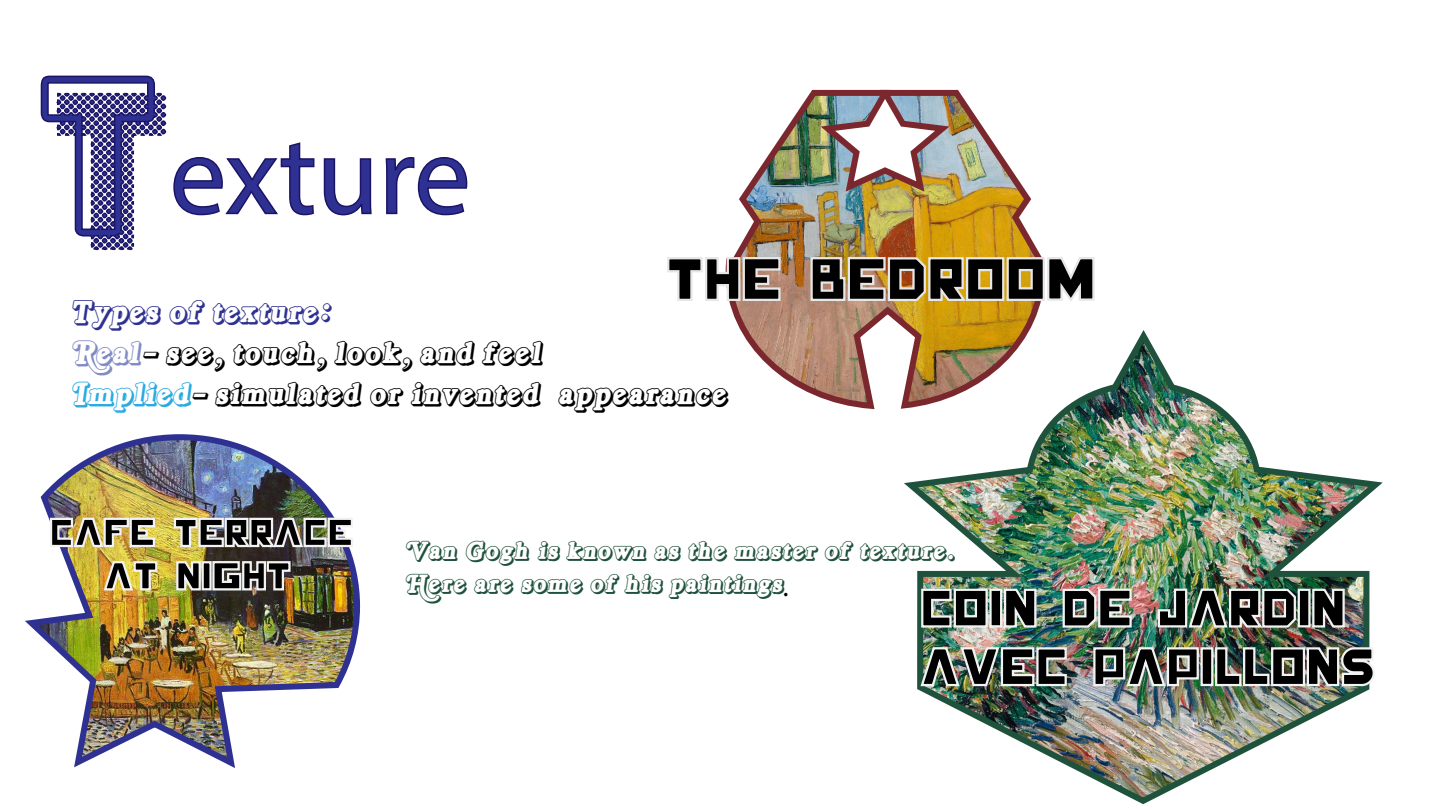
<style>
.page{position:relative;width:1440px;height:810px;background:#fff}
.page>*{position:absolute;margin:0;border:0;box-sizing:border-box;transform-origin:0 0}
.t1{font:112.5px "Myriad Pro";color:#2e3192}
.t2{font:55.5px "Hunger Games";color:#000}
.t3{font:48.82px/58.6px "Hunger Games";color:#000}
.t4{font:36.15px/43.3px "Hunger Games";color:#000;text-align:center}
.t5{font:34.05px/40.9px "Royal Acidbath";color:#000}
.t6{font:27.83px/33.4px "Royal Acidbath";color:#1f523d}
.s1{font-family:"All Things Must Pass"}
.s2{color:#2e3192}
.s3{color:#838bc5}
.s4{color:#29abe2}
.s5{font-family:"Myriad Pro";color:#000}
</style>
<div class="page">
<svg style="left:40px;top:75px;width:127px;height:176px"></svg>
<svg style="left:173px;top:142px;width:142px;height:74px"></svg>
<svg style="left:323px;top:158px;width:49px;height:58px"></svg>
<svg style="left:385px;top:157px;width:83px;height:59px"></svg>
<img style="left:25px;top:434px;width:335px;height:334px">
<img style="left:904px;top:330px;width:479px;height:475px">
<img style="left:729px;top:89px;width:319px;height:323px">
<svg style="left:667px;top:256px;width:115px;height:46px"></svg>
<img style="left:809px;top:255px;width:286px;height:49px">
<img style="left:920px;top:588px;width:69px;height:41px">
<div style="left:989px;top:589px;width:13px;height:38px;border:2px solid #f2f2f2"></div>
<svg style="left:1003px;top:588px;width:35px;height:41px"></svg>
<img style="left:1061px;top:587px;width:72px;height:42px">
<img style="left:1157px;top:587px;width:141px;height:42px">
<div style="left:1298px;top:589px;width:13px;height:38px;border:2px solid #f2f2f2"></div>
<svg style="left:1311px;top:588px;width:35px;height:41px"></svg>
<img style="left:919px;top:645px;width:149px;height:42px">
<img style="left:1092px;top:645px;width:108px;height:42px">
<div style="left:1201px;top:647px;width:12px;height:39px;border:2px solid #f2f2f2"></div>
<img style="left:1214px;top:646px;width:162px;height:41px">
<img style="left:49px;top:516px;width:107px;height:32px">
<img style="left:173px;top:516px;width:181px;height:32px">
<img style="left:102px;top:559px;width:57px;height:33px">
<svg style="left:175px;top:560px;width:27px;height:32px"></svg>
<div style="left:202px;top:561px;width:10px;height:29px;border:2px solid #f2f2f2"></div>
<svg style="left:211px;top:560px;width:81px;height:32px"></svg>
<h1 class="t1" style="left:40px;top:106px;width:432px"><span class="s1">T</span>exture</h1>
<h2 class="t2" style="left:666px;top:258px;width:431px">THE BEDROOM</h2>
<p class="t5" style="left:70px;top:296px;width:659px"><span class="s2">Types of texture:<br></span><span class="s3">Real</span>- see, touch, look, and feel<br><span class="s4">Implied</span>- simulated or invented/ appearance</p>
<p class="t4" style="left:49px;top:513px;width:305px">CAFE TERRACE<br>AT NIGHT</p>
<p class="t6" style="left:404px;top:537px;width:552px">Van Gogh is known as the master of texture.<br>Here are some of his paintings<span class="s5">.</span></p>
<h3 class="t3" style="left:920px;top:582px;width:457px">COIN DE JARDIN<br>AVEC PAPILLONS</h3>
</div>
